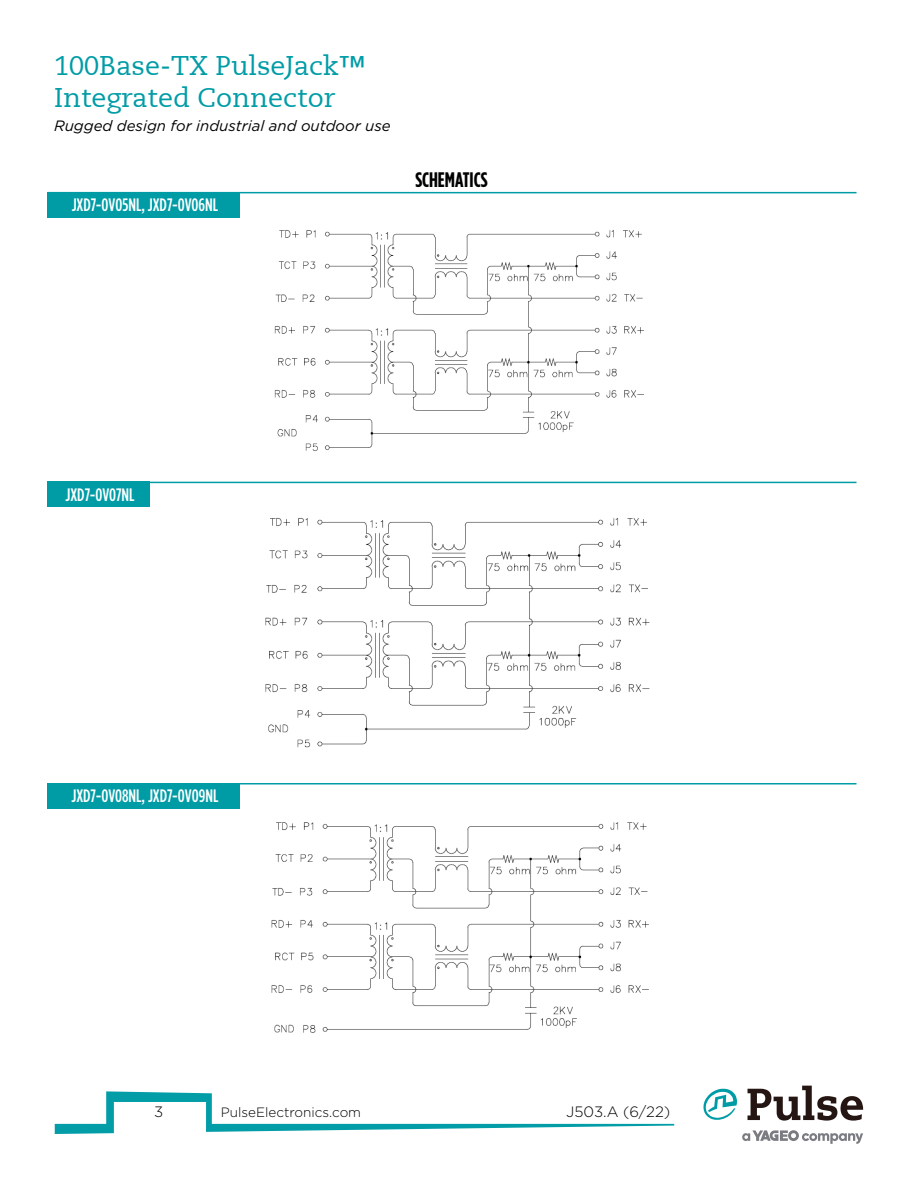
<style>
.page{position:relative;width:918px;height:1188px;background:#fff}
.page>*{position:absolute;margin:0;border:0;box-sizing:border-box;transform-origin:0 0}
.t1{font:27px/32.4px "Caecilia LT";color:#009ca6}
.t2{font:700 21px "Gotham Condensed";color:#000}
.t3{font:500 18px "Gotham Condensed";color:#fff}
.t4{font:italic 15px "Gotham";color:#000}
.t5{font:300 15px "Gotham";color:#000}
.t6{font:300 13.5px "Gotham";color:#000}
</style>
<div class="page">
<svg style="left:742px;top:1130px;width:121px;height:14px"></svg>
<svg style="left:748px;top:1086px;width:115px;height:35px"></svg>
<svg style="left:703px;top:1088px;width:34px;height:32px"></svg>
<svg style="left:55px;top:1091px;width:619px;height:43px"></svg>
<div style="left:48px;top:192px;width:192px;height:25px;background:#009ca6"></div>
<div style="left:48px;top:783px;width:192px;height:25px;background:#009ca6"></div>
<div style="left:48px;top:482px;width:102px;height:25px;background:#009ca6"></div>
<hr style="left:48px;top:192px;width:809px;height:1px;background:#009ca6">
<hr style="left:48px;top:783px;width:809px;height:1px;background:#009ca6">
<hr style="left:48px;top:482px;width:809px;height:1px;background:#009ca6">
<img style="left:274px;top:230px;width:370px;height:221px">
<img style="left:265px;top:518px;width:385px;height:230px">
<img style="left:271px;top:822px;width:378px;height:211px">
<h1 class="t1" style="left:54px;top:50px;width:313px">100Base-TX PulseJack™<br>Integrated Connector</h1>
<p class="t4" style="left:54px;top:116px;width:338px">Rugged design for industrial and outdoor use</p>
<p class="t3" style="left:72px;top:194px;width:148px">JXD7-0V05NL, JXD7-0V06NL</p>
<p class="t2" style="left:415px;top:168px;width:74px">SCHEMATICS</p>
<p class="t3" style="left:66px;top:484px;width:71px">JXD7-0V07NL</p>
<p class="t3" style="left:71px;top:785px;width:148px">JXD7-0V08NL, JXD7-0V09NL</p>
<p class="t5" style="left:154px;top:1103px;width:11px">3</p>
<p class="t6" style="left:221px;top:1104px;width:142px">PulseElectronics.com</p>
<p class="t5" style="left:566px;top:1103px;width:106px">J503.A (6/22)</p>
</div>
